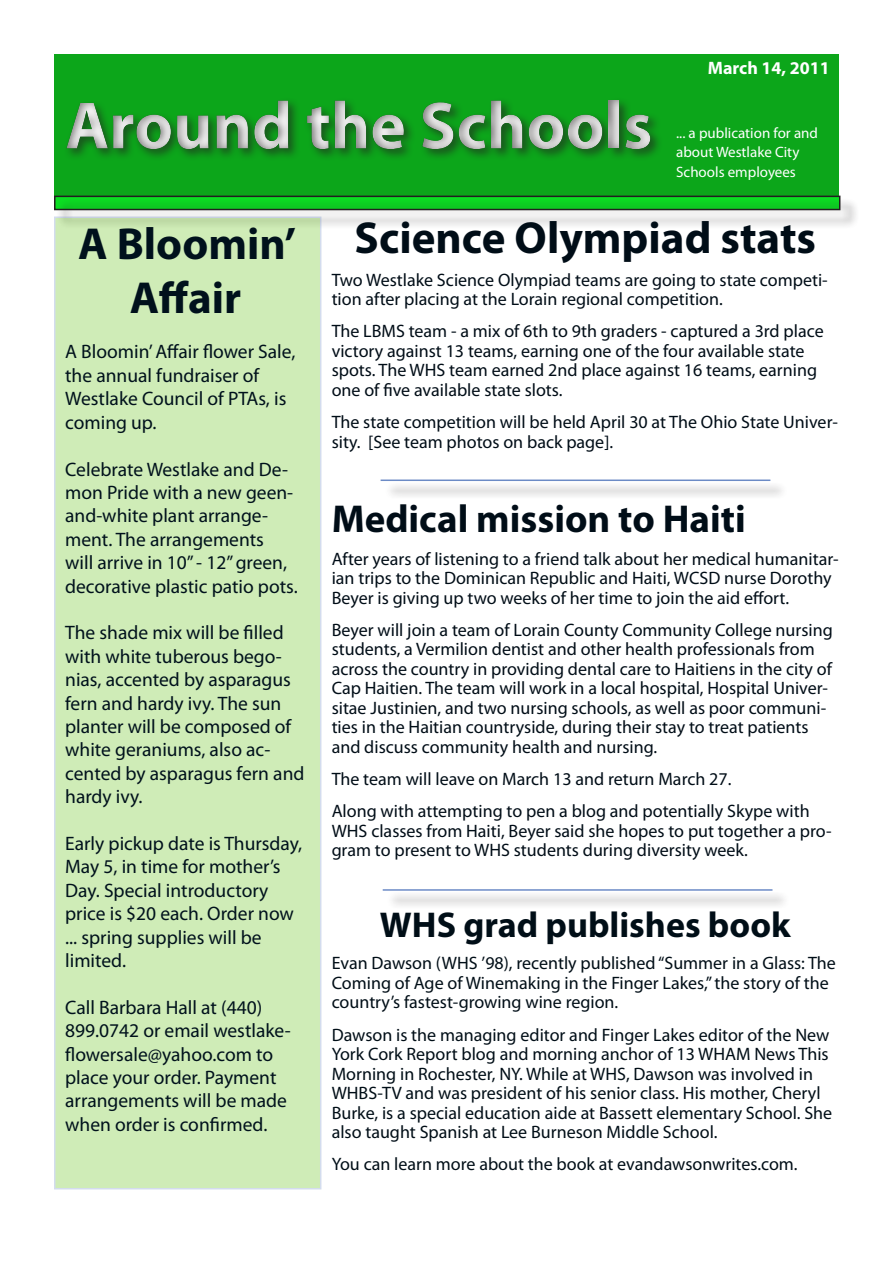
<style>
.page{position:relative;width:893px;height:1263px;background:#fff}
.page>*{position:absolute;margin:0;border:0;box-sizing:border-box;transform-origin:0 0}
.t1{font:700 67.5px "Myriad Pro";color:#fff}
.Body_1_Blue{font:700 45px "Myriad Pro";color:#000d17}
.Title_2{font:700 45px/54px "Myriad Pro";color:#00111c;text-align:center}
.Body_1_Blue-2{font:700 39px "Myriad Pro";color:#000d17}
.Body_1_Blue-3{font:700 36px "Myriad Pro";color:#000e17}
.Title_2-2{font:19.5px/23.4px "Myriad Pro";color:#00111c}
.Body_1_Blue-4{font:18px/19.5px "Myriad Pro";color:#000d17}
.Body_1_Blue-5{font:18px/19.5px "Myriad Pro";color:#000e17}
.Body_2_Upper_Right{font:700 18px "Myriad Pro";color:#fff}
.Body_2_Upper_Right-2{font:15px/19.5px "Myriad Pro";color:#fff}
</style>
<div class="page">
<div style="left:54px;top:54px;width:785px;height:142px;background:#0ca61a"></div>
<div style="left:56px;top:198px;width:803px;height:31px;background:#231f20;opacity:.75"></div>
<div style="left:54px;top:196px;width:786px;height:14px;border:2px solid #231f20"></div>
<div style="left:54px;top:216px;width:267px;height:973px;background:#cfecb7"></div>
<div style="left:54px;top:80px;width:683px;height:117px;background:#231f20;opacity:.6"></div>
<div style="left:385px;top:891px;width:404px;height:18px;background:#f0f0f0"></div>
<hr style="left:383px;top:889px;width:389px;height:2px;background:#6c8bc6">
<div style="left:383px;top:482px;width:404px;height:18px;background:#231f20;opacity:.75"></div>
<hr style="left:381px;top:479px;width:389px;height:2px;background:#6c8bc6">
<h1 class="t1" style="left:65px;top:82px;width:589px">Around the Schools</h1>
<p class="Body_2_Upper_Right" style="left:708px;top:56px;width:124px">March 14, 2011</p>
<p class="Body_2_Upper_Right-2" style="left:676px;top:123px;width:143px">... a publication for and about Westlake City<br>Schools employees</p>
<p class="Title_2" style="left:78px;top:216px;width:220px">A Bloomin’<br>Affair</p>
<p class="Title_2-2" style="left:65px;top:340px;width:232px">A Bloomin’ Affair flower Sale, the annual fundraiser of<br>Westlake Council of PTAs, is coming up.</p>
<p class="Title_2-2" style="left:65px;top:457px;width:234px">Celebrate Westlake and De&shy;mon Pride with a new geen&shy;and-white plant arrange&shy;ment. The arrangements<br>will arrive in 10” - 12” green, decorative plastic patio pots.</p>
<p class="Title_2-2" style="left:65px;top:621px;width:241px">The shade mix will be filled with white tuberous bego&shy;nias, accented by asparagus fern and hardy ivy. The sun planter will be composed of white geraniums, also ac&shy;cented by asparagus fern and hardy ivy.</p>
<p class="Title_2-2" style="left:65px;top:831px;width:239px">Early pickup date is Thursday,<br>May 5, in time for mother’s<br>Day. Special introductory price is $20 each. Order now ... spring supplies will be limited.</p>
<p class="Title_2-2" style="left:65px;top:995px;width:227px">Call Barbara Hall at (440)<br>899.0742 or email westlake&shy;flowersale@yahoo.com to place your order. Payment arrangements will be made when order is confirmed.</p>
<p class="Body_1_Blue" style="left:355px;top:209px;width:463px">Science Olympiad stats</p>
<p class="Body_1_Blue-4" style="left:332px;top:269px;width:498px">Two Westlake Science Olympiad teams are going to state competi&shy;tion after placing at the Lorain regional competition.</p>
<p class="Body_1_Blue-4" style="left:332px;top:321px;width:493px">The LBMS team - a mix of 6th to 9th graders - captured a 3rd place victory against 13 teams, earning one of the four available state spots. The WHS team earned 2nd place against 16 teams, earning one of five available state slots.</p>
<p class="Body_1_Blue-4" style="left:332px;top:412px;width:508px">The state competition will be held April 30 at The Ohio State Univer&shy;sity. [See team photos on back page].</p>
<p class="Body_1_Blue-2" style="left:332px;top:494px;width:416px">Medical mission to Haiti</p>
<p class="Body_1_Blue-4" style="left:332px;top:548px;width:508px">After years of listening to a friend talk about her medical humanitar&shy;ian trips to the Dominican Republic and Haiti, WCSD nurse Dorothy<br>Beyer is giving up two weeks of her time to join the aid effort.</p>
<p class="Body_1_Blue-4" style="left:332px;top:620px;width:503px">Beyer will join a team of Lorain County Community College nursing students, a Vermilion dentist and other health professionals from across the country in providing dental care to Haitiens in the city of Cap Haitien. The team will work in a local hospital, Hospital Univer&shy;sitae Justinien, and two nursing schools, as well as poor communi&shy;ties in the Haitian countryside, during their stay to treat patients and discuss community health and nursing.</p>
<p class="Body_1_Blue-4" style="left:332px;top:769px;width:401px">The team will leave on March 13 and return March 27.</p>
<p class="Body_1_Blue-4" style="left:332px;top:801px;width:501px">Along with attempting to pen a blog and potentially Skype with<br>WHS classes from Haiti, Beyer said she hopes to put together a pro&shy;gram to present to WHS students during diversity week.</p>
<p class="Body_1_Blue-3" style="left:380px;top:901px;width:412px">WHS grad publishes book</p>
<p class="Body_1_Blue-5" style="left:332px;top:953px;width:506px">Evan Dawson (WHS ’98), recently published “Summer in a Glass: The<br>Coming of Age of Winemaking in the Finger Lakes,” the story of the country’s fastest-growing wine region.</p>
<p class="Body_1_Blue-5" style="left:332px;top:1024px;width:502px">Dawson is the managing editor and Finger Lakes editor of the New York Cork Report blog and morning anchor of 13 WHAM News This Morning in Rochester, NY. While at WHS, Dawson was involved in WHBS-TV and was president of his senior class. His mother, Cheryl Burke, is a special education aide at Bassett elementary School. She also taught Spanish at Lee Burneson Middle School.</p>
<p class="Body_1_Blue-5" style="left:332px;top:1154px;width:467px">You can learn more about the book at evandawsonwrites.com.</p>
</div>
